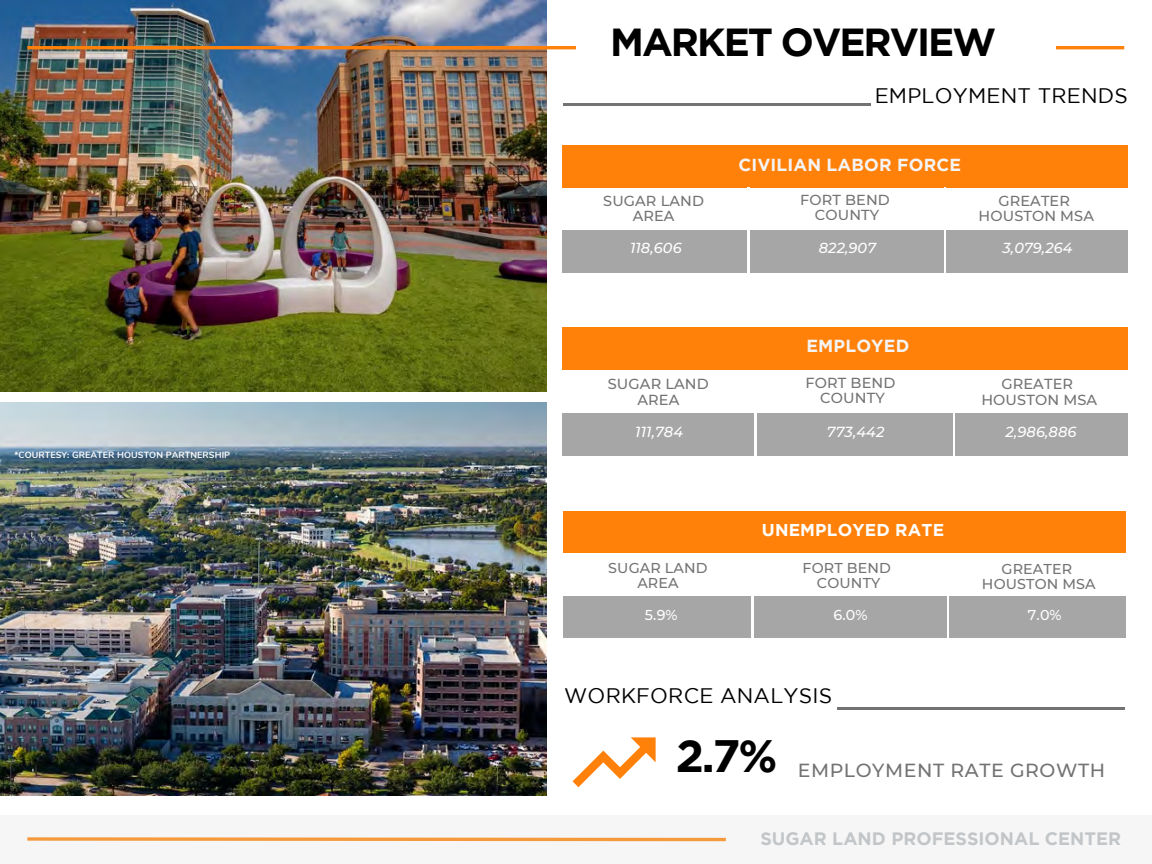
<style>
.page{position:relative;width:1152px;height:864px;background:#fff}
.page>*{position:absolute;margin:0;border:0;box-sizing:border-box;transform-origin:0 0}
.t1{font:700 45.3px "Gotham";color:#000}
.t2{font:700 39px "Gotham";letter-spacing:-.05em;color:#000}
.t3{font:21px "Gotham";letter-spacing:.01em;color:#000}
.t4{font:500 18.9px "Montserrat";letter-spacing:.03em;color:#737373}
.t5{font:700 18px "Gotham";color:#c3c6c8}
.t6{font:700 17.4px "Gotham";letter-spacing:.01em;color:#f4f4f4}
.t7{font:700 17.1px "Gotham";letter-spacing:.01em;color:#fff}
.t8{font:500 14.55px "Montserrat";letter-spacing:.01em;color:#737373}
.t9{font:italic 500 14.55px "Montserrat";letter-spacing:.01em;color:#fff}
.t10{font:500 14.25px "Montserrat";letter-spacing:.01em;color:#737373}
.t11{font:500 14.25px "Montserrat";color:#fff}
.t12{font:700 9px "Nunito";letter-spacing:.01em;color:#fff}
</style>
<div class="page">
<img style="left:0;top:0;width:547px;height:392px">
<img style="left:0;top:403px;width:547px;height:392px">
<hr style="left:563px;top:103px;width:308px;height:2px;background:#737373">
<hr style="left:837px;top:708px;width:287px;height:2px;background:#737373">
<svg style="left:573px;top:737px;width:83px;height:50px"></svg>
<div style="left:563px;top:145px;width:565px;height:42px;background:#ff8109"></div>
<div style="left:563px;top:230px;width:565px;height:43px;background:#a6a6a6"></div>
<hr style="left:748px;top:187px;width:1px;height:86px;background:#fff">
<hr style="left:944px;top:187px;width:1px;height:86px;background:#fff">
<div style="left:563px;top:327px;width:565px;height:43px;background:#ff8109"></div>
<div style="left:563px;top:413px;width:565px;height:43px;background:#a6a6a6"></div>
<hr style="left:755px;top:370px;width:1px;height:86px;background:#fff">
<hr style="left:954px;top:370px;width:1px;height:86px;background:#fff">
<div style="left:563px;top:511px;width:563px;height:42px;background:#ff8109"></div>
<div style="left:563px;top:596px;width:563px;height:42px;background:#a6a6a6"></div>
<hr style="left:752px;top:553px;width:1px;height:85px;background:#fff">
<hr style="left:947px;top:553px;width:1px;height:85px;background:#fff">
<hr style="left:27px;top:46px;width:1097px;height:3px;background:#ff8109">
<div style="left:576px;top:20px;width:479px;height:52px;background:#fff"></div>
<div style="left:0;top:815px;width:1152px;height:49px;background:#f6f6f6"></div>
<svg style="left:27px;top:837px;width:699px;height:5px;background:#f4b779"></svg>
<p class="t12" style="left:14px;top:449px;width:217px">*COURTESY: GREATER HOUSTON PARTNERSHIP</p>
<p class="t2" style="left:610px;top:28px;width:387px">MARKET OVERVIEW</p>
<p class="t3" style="left:875px;top:87px;width:255px">EMPLOYMENT TRENDS</p>
<p class="t8" style="left:603px;top:192px;width:102px">SUGAR LAND</p>
<p class="t8" style="left:633px;top:207px;width:43px">AREA</p>
<p class="t6" style="left:738px;top:158px;width:224px">CIVILIAN LABOR FORCE</p>
<p class="t8" style="left:800px;top:191px;width:91px">FORT BEND</p>
<p class="t8" style="left:815px;top:206px;width:66px">COUNTY</p>
<p class="t8" style="left:999px;top:192px;width:73px">GREATER</p>
<p class="t8" style="left:979px;top:207px;width:117px">HOUSTON MSA</p>
<p class="t9" style="left:630px;top:239px;width:53px">118,606</p>
<p class="t9" style="left:819px;top:239px;width:59px">822,907</p>
<p class="t9" style="left:1003px;top:239px;width:72px">3,079,264</p>
<p class="t8" style="left:608px;top:375px;width:103px">SUGAR LAND</p>
<p class="t8" style="left:637px;top:390px;width:43px">AREA</p>
<p class="t6" style="left:806px;top:340px;width:104px">EMPLOYED</p>
<p class="t8" style="left:805px;top:374px;width:92px">FORT BEND</p>
<p class="t8" style="left:820px;top:389px;width:66px">COUNTY</p>
<p class="t8" style="left:1001px;top:375px;width:73px">GREATER</p>
<p class="t8" style="left:981px;top:390px;width:117px">HOUSTON MSA</p>
<p class="t9" style="left:635px;top:423px;width:49px">111,784</p>
<p class="t9" style="left:827px;top:423px;width:59px">773,442</p>
<p class="t9" style="left:1006px;top:423px;width:72px">2,986,886</p>
<p class="t10" style="left:608px;top:559px;width:101px">SUGAR LAND</p>
<p class="t10" style="left:637px;top:574px;width:43px">AREA</p>
<p class="t7" style="left:762px;top:524px;width:184px">UNEMPLOYED RATE</p>
<p class="t10" style="left:803px;top:559px;width:90px">FORT BEND</p>
<p class="t10" style="left:817px;top:574px;width:65px">COUNTY</p>
<p class="t10" style="left:1002px;top:560px;width:72px">GREATER</p>
<p class="t10" style="left:982px;top:575px;width:115px">HOUSTON MSA</p>
<p class="t11" style="left:645px;top:607px;width:34px">5.9%</p>
<p class="t11" style="left:833px;top:607px;width:35px">6.0%</p>
<p class="t11" style="left:1028px;top:607px;width:35px">7.0%</p>
<p class="t3" style="left:564px;top:687px;width:269px">WORKFORCE ANALYSIS</p>
<p class="t1" style="left:676px;top:739px;width:103px">2.7%</p>
<p class="t4" style="left:798px;top:759px;width:309px">EMPLOYMENT RATE GROWTH</p>
<p class="t5" style="left:760px;top:832px;width:362px">SUGAR LAND PROFESSIONAL CENTER</p>
</div>
